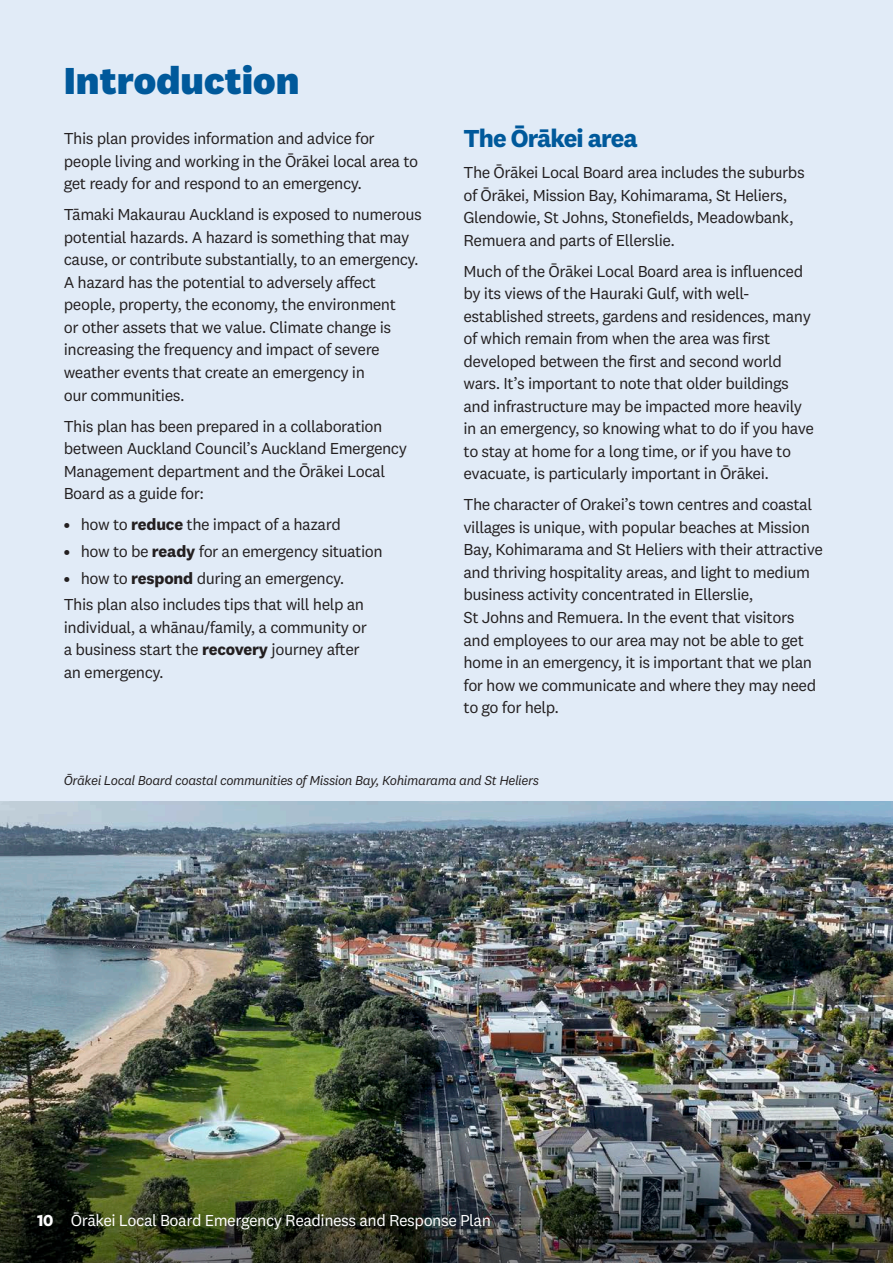
<style>
.page{position:relative;width:893px;height:1263px;background:#e1ebf7}
.page>*{position:absolute;margin:0;border:0;box-sizing:border-box;transform-origin:0 0}
.t1{font:800 39px "National 2";color:#00599b}
.t2{font:700 25.5px "National 2";letter-spacing:-.035em;color:#00599b}
.t3{font:16.5px/22.5px "National 2";letter-spacing:-.03em;color:#231f20}
.t4{font:16.5px "National 2";letter-spacing:-.03em;color:#fff}
.t5{font:italic 13.5px "National 2";letter-spacing:-.03em;color:#231f20}
.s1{font-weight:500}
.s2{font-weight:700}
</style>
<div class="page">
<img style="left:0;top:801px;width:893px;height:313px">
<img style="left:0;top:1114px;width:893px;height:149px">
<h1 class="t1" style="left:64px;top:56px;width:237px">Introduction</h1>
<p class="t3" style="left:64px;top:127px;width:356px">This plan provides information and advice for people living and working in the Ōrākei local area to get ready for and respond to an emergency.</p>
<p class="t3" style="left:64px;top:203px;width:360px">Tāmaki Makaurau Auckland is exposed to numerous potential hazards. A hazard is something that may cause, or contribute substantially, to an emergency.<br>A hazard has the potential to adversely affect people, property, the economy, the environment<br>or other assets that we value. Climate change is increasing the frequency and impact of severe weather events that create an emergency in<br>our communities.</p>
<p class="t3" style="left:64px;top:414px;width:345px">This plan has been prepared in a collaboration between Auckland Council’s Auckland Emergency Management department and the Ōrākei Local Board as a guide for:</p>
<p class="t3" style="left:64px;top:513px;width:279px"><span class="s1">•</span> how to <span class="s2">reduce</span> the impact of a hazard</p>
<p class="t3" style="left:64px;top:540px;width:321px"><span class="s1">•</span> how to be <span class="s2">ready</span> for an emergency situation</p>
<p class="t3" style="left:64px;top:564px;width:302px;line-height:26.7px"><span class="s1">•</span> how to <span class="s2">respond</span> during an emergency.<br>This plan also includes tips that will help an</p>
<p class="t3" style="left:64px;top:616px;width:305px">individual, a whānau/family, a community or a business start the <span class="s2">recovery</span> journey after an emergency.</p>
<h2 class="t2" style="left:463px;top:123px;width:176px">The Ōrākei area</h2>
<p class="t3" style="left:463px;top:161px;width:343px">The Ōrākei Local Board area includes the suburbs of Ōrākei, Mission Bay, Kohimarama, St Heliers, Glendowie, St Johns, Stonefields, Meadowbank, Remuera and parts of Ellerslie.</p>
<p class="t3" style="left:463px;top:260px;width:352px">Much of the Ōrākei Local Board area is influenced by its views of the Hauraki Gulf, with well&shy;established streets, gardens and residences, many of which remain from when the area was first developed between the first and second world wars. It’s important to note that older buildings and infrastructure may be impacted more heavily in an emergency, so knowing what to do if you have to stay at home for a long time, or if you have to evacuate, is particularly important in Ōrākei.</p>
<p class="t3" style="left:463px;top:493px;width:361px">The character of Orakei’s town centres and coastal villages is unique, with popular beaches at Mission Bay, Kohimarama and St Heliers with their attractive and thriving hospitality areas, and light to medium business activity concentrated in Ellerslie,<br>St Johns and Remuera. In the event that visitors and employees to our area may not be able to get home in an emergency, it is important that we plan for how we communicate and where they may need to go for help.</p>
<p class="t5" style="left:64px;top:772px;width:477px">Ōrākei Local Board coastal communities of Mission Bay, Kohimarama and St Heliers</p>
<p class="t4" style="left:37px;top:1210px;width:455px"><span class="s2">10</span> Ōrākei Local Board Emergency Readiness and Response Plan</p>
</div>
